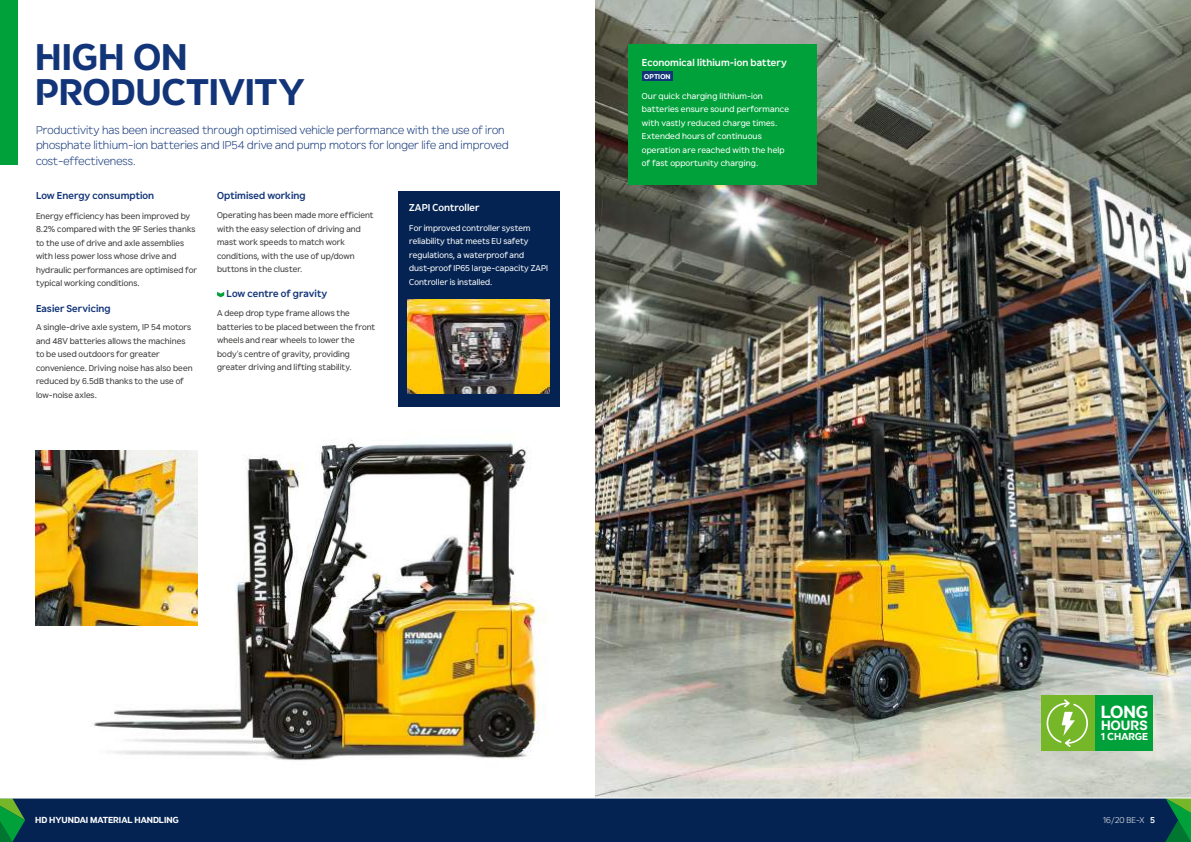
<style>
.page{position:relative;width:1191px;height:842px;background:#fff}
.page>*{position:absolute;margin:0;border:0;box-sizing:border-box;transform-origin:0 0}
.t1{font:36px/35px "HD Hyundai Gothic Euro Lg Bd";letter-spacing:.005em;color:#123579}
.t2{font:17px "HD Hyundai Gothic Euro Lg Bd";color:#fff}
.t3{font:13.1px "HD Hyundai Gothic Euro Lg Bd";letter-spacing:.01em;color:#fff}
.t4{font:300 11.5px/15.5px "HD Hyundai Gothic Euro";color:#123579}
.t5{font:700 10px "HD Hyundai Gothic Euro";letter-spacing:.005em;color:#123579}
.t6{font:700 10px "HD Hyundai Gothic Euro";letter-spacing:.005em;color:#fff}
.t7{font:9.8px "HD Hyundai Gothic Euro Lg Bd";letter-spacing:.01em;color:#fff}
.t8{font:8.5px/13.5px "HD Hyundai Gothic Euro";letter-spacing:.005em;color:#3c3c3b}
.t9{font:8.5px/13.5px "HD Hyundai Gothic Euro";letter-spacing:.01em;color:#fff}
.t10{font:8.5px "HD Hyundai Gothic Euro Lg Bd";color:#fff}
.t11{font:300 8.5px "HD Hyundai Gothic Euro";color:#fff}
.t12{font:6.8px "HD Hyundai Gothic Euro Lg Bd";letter-spacing:.015em;color:#fff}
.s1{font-weight:700}
</style>
<div class="page">
<img style="left:51px;top:438px;width:497px;height:322px">
<div style="left:398px;top:191px;width:161px;height:216px;background:#042352"></div>
<img style="left:595px;top:0;width:596px;height:798px">
<div style="left:628px;top:44px;width:188px;height:140px;background:#00a13a"></div>
<div style="left:642px;top:72px;width:31px;height:9px;background:#123579"></div>
<img style="left:408px;top:299px;width:142px;height:95px">
<img style="left:35px;top:451px;width:162px;height:174px">
<div style="left:0;top:0;width:17px;height:165px;background:#00a13a"></div>
<svg style="left:217px;top:292px;width:7px;height:5px"></svg>
<div style="left:1094px;top:695px;width:59px;height:55px;background:#00a13a"></div>
<div style="left:1040px;top:695px;width:54px;height:55px;background:#76b72a"></div>
<div style="left:0;top:798px;width:1191px;height:44px;background:#042352"></div>
<svg style="left:1165px;top:799px;width:26px;height:43px"></svg>
<svg style="left:0;top:799px;width:25px;height:43px"></svg>
<hr style="left:0;top:798px;width:1191px;height:1px;background:#fff">
<svg style="left:1046px;top:699px;width:42px;height:48px"></svg>
<h1 class="t1" style="left:35px;top:39px;width:271px">HIGH ON<br>PRODUCTIVITY</h1>
<h3 class="t4" style="left:36px;top:122px;width:474px">Productivity has been increased through optimised vehicle performance with the use of iron phosphate lithium-ion batteries and IP54 drive and pump motors for longer life and improved cost-effectiveness.</h3>
<p class="t6" style="left:409px;top:201px;width:72px">ZAPI Controller</p>
<p class="t9" style="left:409px;top:221px;width:140px">For improved controller system reliability that meets EU safety regulations, a waterproof and dust-proof IP65 large-capacity ZAPI<br>Controller is installed.</p>
<p class="t5" style="left:217px;top:189px;width:90px">Optimised working</p>
<p class="t8" style="left:217px;top:209px;width:158px">Operating has been made more efficient with the easy selection of driving and mast work speeds to match work conditions, with the use of up/down buttons in the cluster.</p>
<p class="t5" style="left:227px;top:287px;width:102px">Low centre of gravity</p>
<p class="t8" style="left:217px;top:307px;width:160px">A deep drop type frame allows the batteries to be placed between the front wheels and rear wheels to lower the body’s centre of gravity, providing greater driving and lifting stability.</p>
<p class="t5" style="left:36px;top:189px;width:120px">Low Energy consumption</p>
<p class="t8" style="left:36px;top:209px;width:162px">Energy efficiency has been improved by 8.2% compared with the 9F Series thanks to the use of drive and axle assemblies with less power loss whose drive and hydraulic performances are optimised for typical working conditions.</p>
<p class="t5" style="left:36px;top:302px;width:76px">Easier Servicing</p>
<p class="t8" style="left:36px;top:320px;width:158px">A single-drive axle system, IP 54 motors and 48V batteries allows the machines to be used outdoors for greater convenience. Driving noise has also been reduced by 6.5dB thanks to the use of low-noise axles.</p>
<p class="t6" style="left:642px;top:56px;width:146px">Economical lithium-ion battery</p>
<p class="t12" style="left:644px;top:72px;width:28px">OPTION</p>
<p class="t9" style="left:642px;top:89px;width:149px">Our quick charging lithium-ion batteries ensure sound performance with vastly reduced charge times.<br>Extended hours of continuous operation are reached with the help of fast opportunity charging.</p>
<h2 class="t2" style="left:1100px;top:700px;width:49px">LONG</h2>
<h3 class="t3" style="left:1101px;top:717px;width:48px">HOURS</h3>
<p class="t7" style="left:1100px;top:730px;width:49px">1 CHARGE</p>
<p class="t10" style="left:35px;top:814px;width:145px">HD HYUNDAI MATERIAL HANDLING</p>
<p class="t11" style="left:1102px;top:815px;width:54px">16/20 BE-X <span class="s1">5</span></p>
</div>
